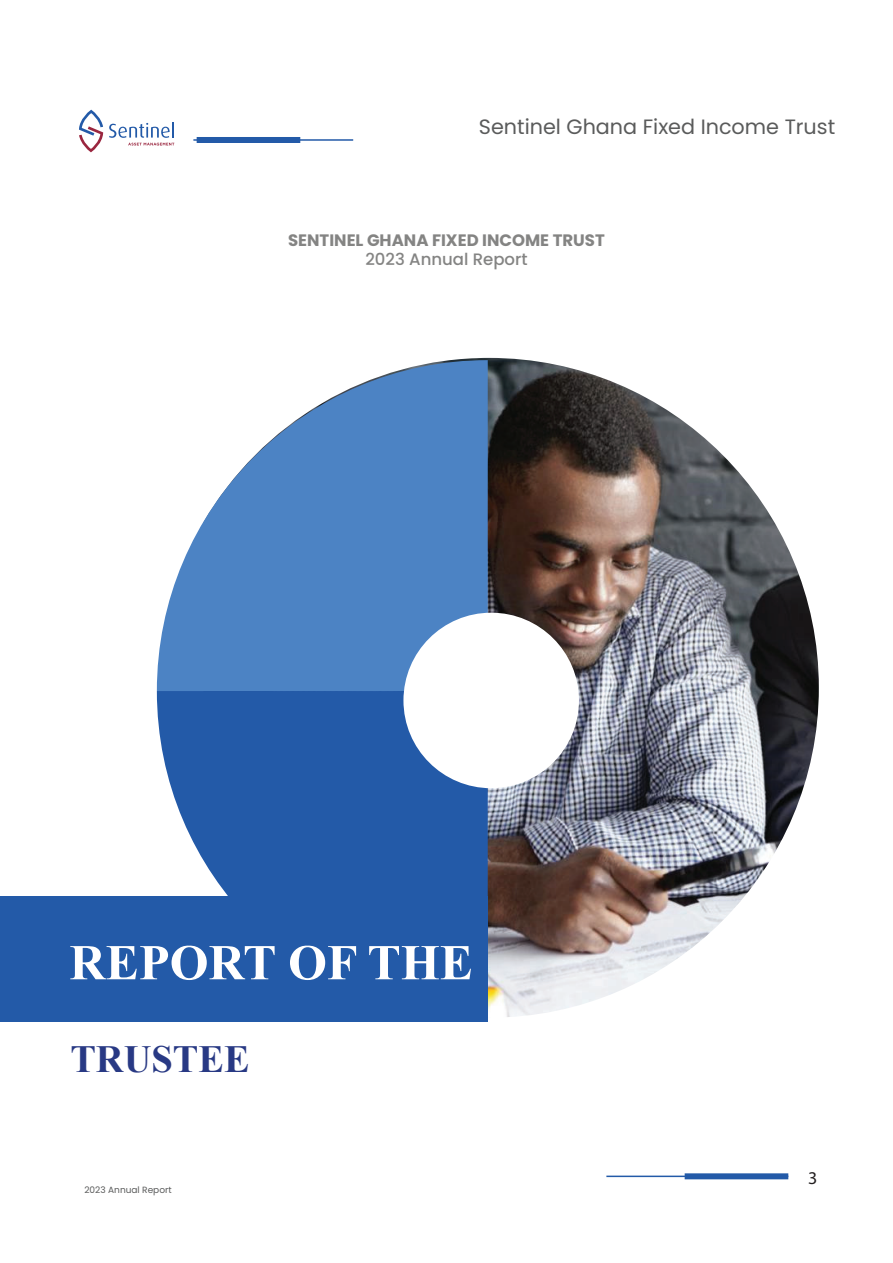
<style>
.page{position:relative;width:893px;height:1263px;background:#fff}
.page>*{position:absolute;margin:0;border:0;box-sizing:border-box;transform-origin:0 0}
.t1{font:700 50.1px "Times New Roman";color:#fff}
.t2{font:700 38.4px "Times New Roman";color:#283984}
.t3{font:20.7px "Poppins";color:#5a5b5b}
.t4{font:18px "Myriad Pro";color:#231f20}
.t5{font:700 16.5px "Poppins";color:#848483}
.t6{font:500 16.5px "Poppins";color:#848483}
.t7{font:9px "Poppins";color:#5a5b5b}
</style>
<div class="page">
<img style="left:452px;top:358px;width:367px;height:659px">
<svg style="left:157px;top:360px;width:331px;height:331px;fill:#4c83c4"></svg>
<svg style="left:157px;top:691px;width:331px;height:205px;background:#3366ae"></svg>
<div style="left:0;top:896px;width:488px;height:126px;background:#235aa8"></div>
<div style="left:403px;top:613px;width:176px;height:175px;background:#fff;border-radius:50%"></div>
<svg style="left:79px;top:110px;width:24px;height:42px"></svg>
<svg style="left:109px;top:122px;width:65px;height:24px"></svg>
<hr style="left:606px;top:1175px;width:182px;height:2px;background:#235aa8">
<div style="left:685px;top:1173px;width:103px;height:6px;background:#235aa8"></div>
<hr style="left:193px;top:139px;width:160px;height:2px;background:#235aa8">
<div style="left:197px;top:137px;width:103px;height:6px;background:#235aa8"></div>
<p class="t3" style="left:479px;top:115px;width:358px">Sentinel Ghana Fixed Income Trust</p>
<p class="t5" style="left:288px;top:230px;width:318px">SENTINEL GHANA FIXED INCOME TRUST</p>
<p class="t6" style="left:365px;top:250px;width:164px">2023 Annual Report</p>
<h1 class="t1" style="left:69px;top:926px;width:405px">REPORT OF THE</h1>
<h2 class="t2" style="left:70px;top:1031px;width:181px">TRUSTEE</h2>
<p class="t7" style="left:84px;top:1185px;width:89px">2023 Annual Report</p>
<p class="t4" style="left:808px;top:1167px;width:11px">3</p>
</div>
